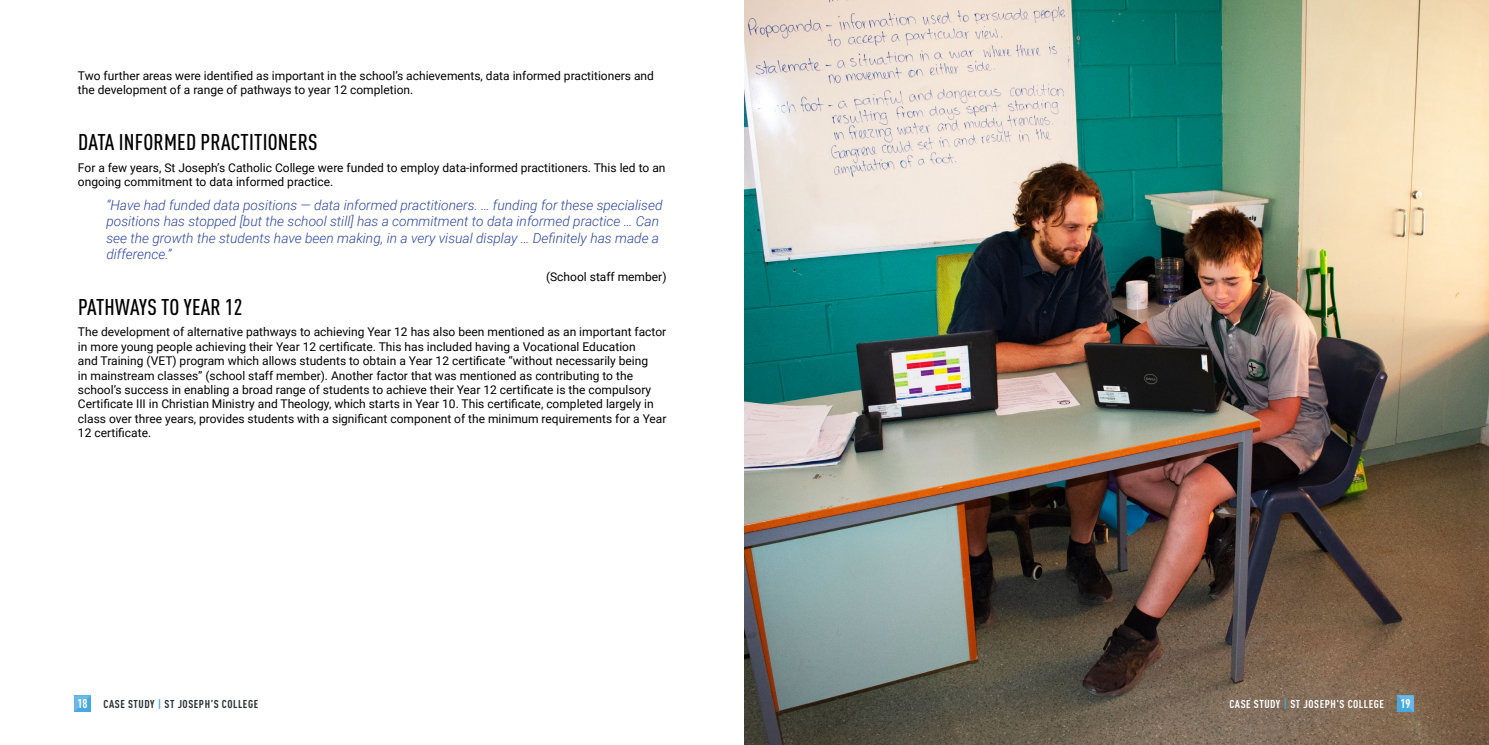
<style>
.page{position:relative;width:1489px;height:745px;background:#fff}
.page>*{position:absolute;margin:0;border:0;box-sizing:border-box;transform-origin:0 0}
.t1{font:500 condensed 22.5px "DIN Pro";letter-spacing:.01em;color:#000}
.t2{font:italic 300 13.75px/16.5px "Roboto";color:#2c479e}
.t3{font:700 condensed 12.5px "DIN Pro";color:#fff}
.t4{font:12px/14.4px "Roboto";color:#000}
.t5{font:700 condensed 11.25px "DIN Pro";letter-spacing:.05em;color:#2a2e35}
.t6{font:700 condensed 11.25px "DIN Pro";letter-spacing:.05em;color:#fff}
.s1{color:#45a8df}
</style>
<div class="page">
<img style="left:744px;top:0;width:744px;height:744px">
<svg style="left:74px;top:695px;width:17px;height:16px"></svg>
<svg style="left:1396px;top:694px;width:17px;height:17px"></svg>
<p class="t4" style="left:78px;top:68px;width:577px">Two further areas were identified as important in the school’s achievements, data informed practitioners and the development of a range of pathways to year 12 completion.</p>
<h1 class="t1" style="left:78px;top:129px;width:241px">DATA INFORMED PRACTITIONERS</h1>
<p class="t4" style="left:78px;top:159px;width:589px">For a few years, St Joseph’s Catholic College were funded to employ data-informed practitioners. This led to an ongoing commitment to data informed practice.</p>
<p class="t2" style="left:106px;top:196px;width:557px">“Have had funded data positions — data informed practitioners. … funding for these specialised positions has stopped [but the school still] has a commitment to data informed practice … Can see the growth the students have been making, in a very visual display … Definitely has made a difference.”</p>
<p class="t4" style="left:546px;top:268px;width:122px">(School staff member)</p>
<h1 class="t1" style="left:78px;top:293px;width:166px">PATHWAYS TO YEAR 12</h1>
<p class="t4" style="left:78px;top:324px;width:590px">The development of alternative pathways to achieving Year 12 has also been mentioned as an important factor in more young people achieving their Year 12 certificate. This has included having a Vocational Education<br>and Training (VET) program which allows students to obtain a Year 12 certificate “without necessarily being<br>in mainstream classes” (school staff member). Another factor that was mentioned as contributing to the school’s success in enabling a broad range of students to achieve their Year 12 certificate is the compulsory Certificate III in Christian Ministry and Theology, which starts in Year 10. This certificate, completed largely in class over three years, provides students with a significant component of the minimum requirements for a Year 12 certificate.</p>
<p class="t3" style="left:78px;top:696px;width:12px">18</p>
<p class="t5" style="left:104px;top:696px;width:156px">CASE STUDY <span class="s1">|</span> ST JOSEPH’S COLLEGE</p>
<p class="t6" style="left:1229px;top:696px;width:156px">CASE STUDY <span class="s1">|</span> ST JOSEPH’S COLLEGE</p>
<p class="t3" style="left:1400px;top:696px;width:12px">19</p>
</div>
